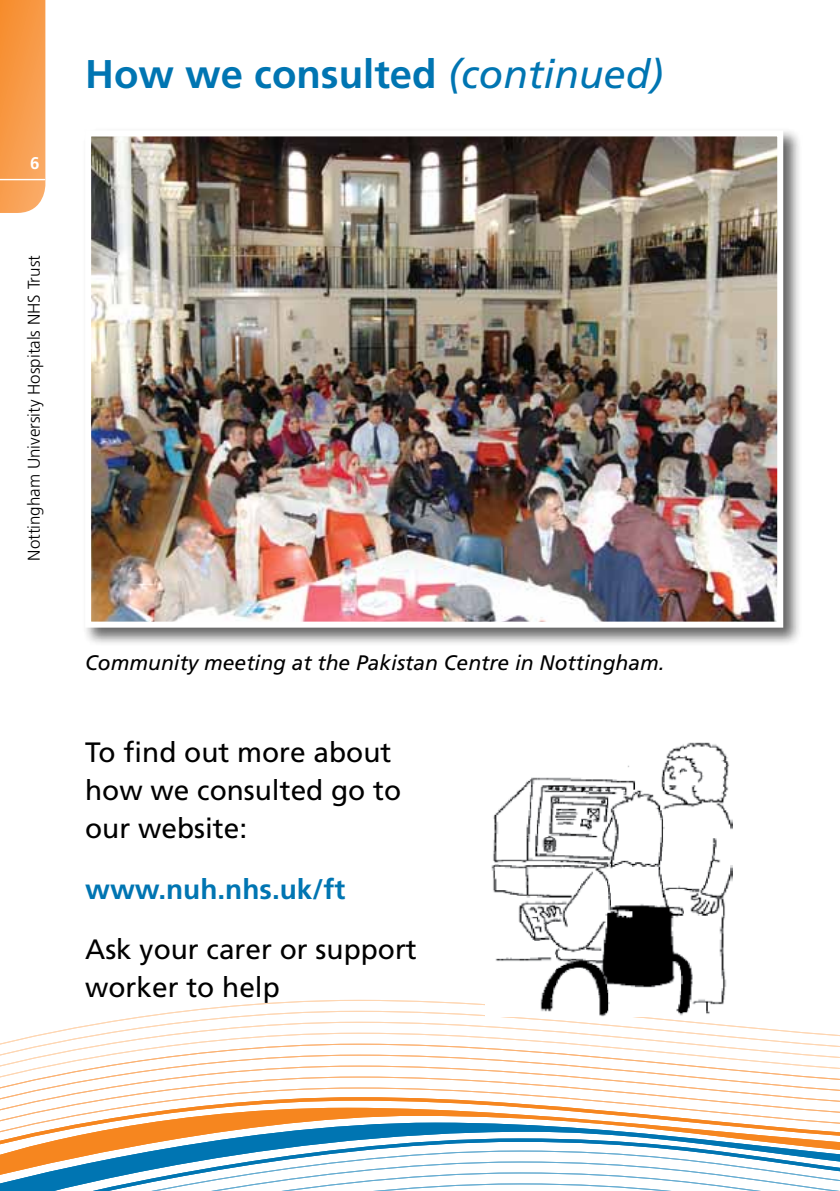
<style>
.page{position:relative;width:840px;height:1191px;background:#fff}
.page>*{position:absolute;margin:0;border:0;box-sizing:border-box;transform-origin:0 0}
.t1{font:700 40px "Frutiger";color:#0075b2}
.t2{font:28px/38px "Frutiger";color:#000}
.t3{font:700 28px "Frutiger";color:#0075b2}
.t4{font:italic 21px "Frutiger";color:#000}
.t5{font:300 17px "Frutiger";color:#000}
.t6{font:700 17px "Frutiger";color:#fff}
.s1{font-weight:400;font-style:italic}
</style>
<div class="page">
<svg style="left:0;top:0;width:45px;height:213px;background:#f89d4d"></svg>
<hr style="left:0;top:179px;width:45px;height:1px;background:#fff">
<svg style="left:49px;top:1148px;width:790px;height:43px"></svg>
<svg style="left:0;top:1135px;width:839px;height:13px"></svg>
<svg style="left:0;top:1124px;width:839px;height:11px"></svg>
<svg style="left:0;top:1113px;width:839px;height:11px"></svg>
<svg style="left:0;top:1102px;width:839px;height:11px"></svg>
<svg style="left:0;top:1091px;width:839px;height:11px"></svg>
<svg style="left:0;top:1080px;width:839px;height:11px"></svg>
<svg style="left:0;top:1069px;width:839px;height:11px"></svg>
<svg style="left:0;top:1058px;width:839px;height:11px"></svg>
<svg style="left:0;top:1047px;width:839px;height:11px"></svg>
<svg style="left:0;top:999px;width:839px;height:48px"></svg>
<div style="left:82px;top:127px;width:719px;height:520px;background:#000;opacity:.6"></div>
<img style="left:92px;top:137px;width:683px;height:483px">
<div style="left:85px;top:130px;width:697px;height:497px;border:6px solid #fff"></div>
<img style="left:485px;top:742px;width:247px;height:274px">
<p class="t6" style="left:30px;top:153px;width:11px">6</p>
<p class="t5" style="left:24px;top:561px;width:307px;rotate:-90deg">Nottingham University Hospitals NHS Trust</p>
<h1 class="t1" style="left:85px;top:50px;width:579px">How we consulted <span class="s1">(continued)</span></h1>
<p class="t4" style="left:85px;top:650px;width:580px">Community meeting at the Pakistan Centre in Nottingham.</p>
<p class="t2" style="left:85px;top:733px;width:317px">To find out more about how we consulted go to our website:</p>
<p class="t3" style="left:85px;top:872px;width:261px">www.nuh.nhs.uk/ft</p>
<p class="t2" style="left:85px;top:930px;width:333px">Ask your carer or support worker to help</p>
</div>
